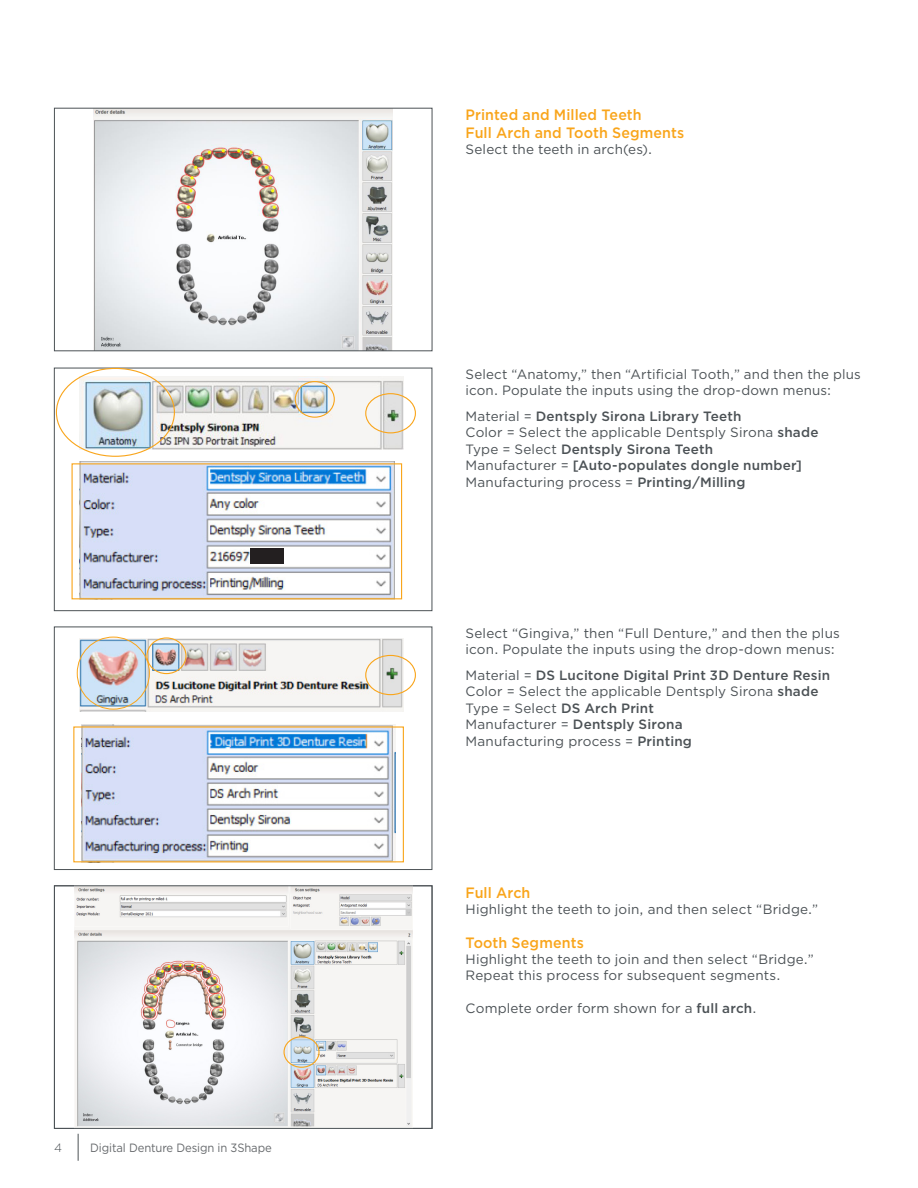
<style>
.page{position:relative;width:918px;height:1188px;background:#fff}
.page>*{position:absolute;margin:0;border:0;box-sizing:border-box;transform-origin:0 0}
.t1{font:500 15px "Gotham";letter-spacing:.01em;color:#f9a51b;scale:.95 1}
.t2{font:13.5px/16.5px "Gotham";letter-spacing:.01em;color:#4c5256}
.t3{font:500 13.5px "Gotham";letter-spacing:.015em;color:#4c5256}
.t4{font:12px "Gotham";letter-spacing:-.01em;color:#66696c;scale:.94 1}
.t5{font:300 12px "Gotham";color:#4c5256}
.s1{font-weight:400}
.s2{font-weight:500}
</style>
<div class="page">
<svg style="left:78px;top:1134px;width:1px;height:27px"></svg>
<img style="left:94px;top:110px;width:299px;height:239px">
<div style="left:54px;top:108px;width:378px;height:243px;border:1px solid #4c5256"></div>
<img style="left:74px;top:888px;width:338px;height:239px">
<div style="left:54px;top:886px;width:378px;height:243px;border:1px solid #4c5256"></div>
<div style="left:54px;top:627px;width:378px;height:243px;border:1px solid #4c5256"></div>
<div style="left:54px;top:368px;width:378px;height:243px;border:1px solid #4c5256"></div>
<img style="left:80px;top:377px;width:324px;height:73px">
<img style="left:80px;top:638px;width:324px;height:74px">
<img style="left:81px;top:724px;width:315px;height:136px">
<img style="left:80px;top:461px;width:314px;height:136px">
<div style="left:250px;top:548px;width:34px;height:16px;background:#231f20"></div>
<div style="left:284px;top:1036px;width:36px;height:32px;border:1px solid #f9a51b;border-radius:50%"></div>
<div style="left:146px;top:637px;width:41px;height:37px;border:1px solid #f9a51b;border-radius:50%"></div>
<div style="left:77px;top:637px;width:73px;height:73px;border:1px solid #f9a51b;border-radius:50%"></div>
<div style="left:365px;top:393px;width:51px;height:40px;border:1px solid #f9a51b;border-radius:50%"></div>
<div style="left:72px;top:463px;width:330px;height:136px;border:1px solid #f9a51b"></div>
<div style="left:365px;top:655px;width:51px;height:40px;border:1px solid #f9a51b;border-radius:50%"></div>
<div style="left:73px;top:726px;width:331px;height:136px;border:1px solid #f9a51b"></div>
<div style="left:295px;top:381px;width:40px;height:37px;border:1px solid #f9a51b;border-radius:50%"></div>
<p class="t5" style="left:54px;top:1140px;width:9px">4</p>
<p class="t4" style="left:90px;top:1140px;width:195px">Digital Denture Design in 3Shape</p>
<p class="t1" style="left:466px;top:105px;width:187px">Printed and Milled Teeth</p>
<p class="t1" style="left:466px;top:123px;width:232px">Full Arch and Tooth Segments</p>
<p class="t2" style="left:466px;top:141px;width:188px">Select the teeth in arch(es).</p>
<p class="t2" style="left:466px;top:365px;width:397px">Select “Anatomy,” then “Artificial Tooth,” and then the plus icon. Populate the inputs using the drop-down menus:</p>
<p class="t3" style="left:466px;top:407px;width:278px"><span class="s1">Material =</span> Dentsply Sirona Library Teeth</p>
<p class="t2" style="left:466px;top:424px;width:354px">Color = Select the applicable Dentsply Sirona <span class="s2">shade</span></p>
<p class="t3" style="left:466px;top:440px;width:249px"><span class="s1">Type = Select</span> Dentsply Sirona Teeth</p>
<p class="t3" style="left:466px;top:457px;width:338px"><span class="s1">Manufacturer =</span> [Auto-populates dongle number]</p>
<p class="t2" style="left:466px;top:473px;width:281px">Manufacturing process = <span class="s2">Printing/Milling</span></p>
<p class="t2" style="left:466px;top:624px;width:376px">Select “Gingiva,” then “Full Denture,” and then the plus icon. Populate the inputs using the drop-down menus:</p>
<p class="t3" style="left:466px;top:666px;width:366px"><span class="s1">Material =</span> DS Lucitone Digital Print 3D Denture Resin</p>
<p class="t2" style="left:466px;top:683px;width:354px">Color = Select the applicable Dentsply Sirona <span class="s2">shade</span></p>
<p class="t2" style="left:466px;top:699px;width:190px">Type = Select <span class="s2">DS Arch Print</span></p>
<p class="t3" style="left:466px;top:715px;width:219px"><span class="s1">Manufacturer =</span> Dentsply Sirona</p>
<p class="t2" style="left:466px;top:732px;width:228px">Manufacturing process = <span class="s2">Printing</span></p>
<p class="t1" style="left:466px;top:882px;width:70px">Full Arch</p>
<p class="t2" style="left:466px;top:900px;width:354px">Highlight the teeth to join, and then select “Bridge.”</p>
<p class="t1" style="left:466px;top:933px;width:126px">Tooth Segments</p>
<p class="t2" style="left:466px;top:951px;width:350px">Highlight the teeth to join and then select “Bridge.”<br>Repeat this process for subsequent segments.</p>
<p class="t2" style="left:466px;top:1000px;width:292px">Complete order form shown for a <span class="s2">full arch</span>.</p>
</div>
